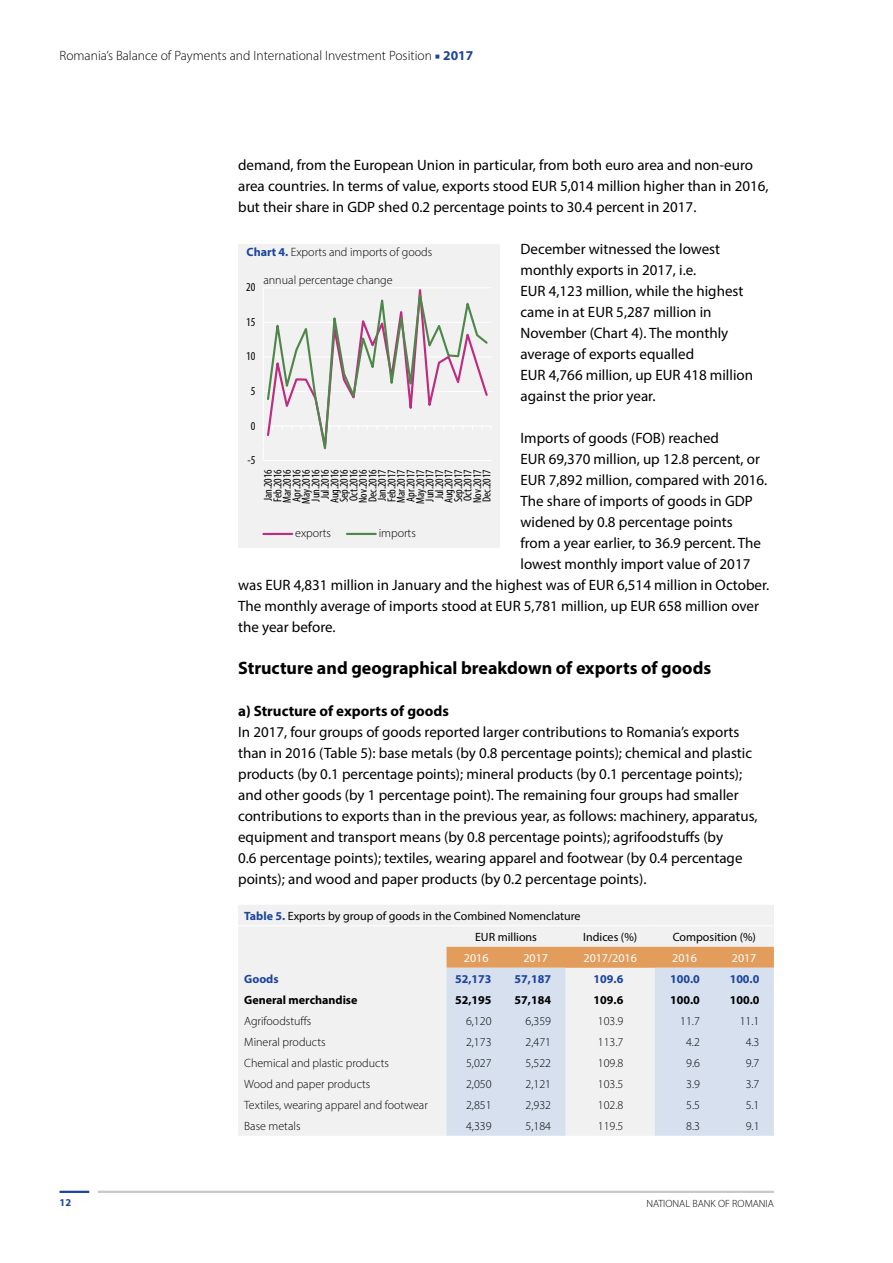
<style>
.page{position:relative;width:893px;height:1263px;background:#fff}
.page>*{position:absolute;margin:0;border:0;box-sizing:border-box;transform-origin:0 0}
.t1{font:700 18px "Myriad Pro";color:#000}
.t2{font:15px/21px "Myriad Pro";color:#000}
.t3{font:700 15px "Myriad Pro";color:#000}
.t4{font:300 13.5px "Myriad Pro";color:#000}
.t5{font:300 12px "Myriad Pro";color:#000}
.t6{font:12px/21px "Myriad Pro";color:#000}
.t7{font:700 12px "Myriad Pro";color:#000}
.t8{font:700 12px "Myriad Pro";color:#1c449c}
.t9{font:12px "Myriad Pro";color:#fff}
.t10{font:condensed 12px "Myriad Pro";color:#000}
.t11{font:condensed 11.55px/9.4px "Myriad Pro";color:#000;text-align:center}
.t12{font:300 10.5px "Myriad Pro";color:#000}
.t13{font:700 10.5px "Myriad Pro";color:#1c449c}
.s1{font-family:"Minion Pro";font-weight:700;color:#1c449c}
.s2{font-weight:700;color:#1c449c}
</style>
<div class="page">
<hr style="left:60px;top:1191px;width:29px;height:2px;background:#1c449c">
<hr style="left:98px;top:1191px;width:676px;height:2px;background:#c7c8ca">
<div style="left:238px;top:905px;width:536px;height:231px;background:#f1f1f2"></div>
<div style="left:446px;top:947px;width:328px;height:21px;background:#e29d5c"></div>
<svg style="left:446px;top:968px;width:328px;height:168px;fill:#d6e0ef"></svg>
<hr style="left:238px;top:925px;width:208px;height:1px;background:#fff">
<hr style="left:566px;top:925px;width:89px;height:1px;background:#fff">
<hr style="left:446px;top:925px;width:60px;height:1px;background:#fff">
<hr style="left:506px;top:925px;width:60px;height:1px;background:#fff">
<hr style="left:655px;top:925px;width:59px;height:1px;background:#fff">
<hr style="left:714px;top:925px;width:60px;height:1px;background:#fff">
<div style="left:238px;top:244px;width:262px;height:304px;background:#f1f1f2"></div>
<svg style="left:263px;top:288px;width:229px;height:173px"></svg>
<hr style="left:263px;top:533px;width:29px;height:2px;background:#be2b80">
<hr style="left:347px;top:533px;width:29px;height:2px;background:#4f874a">
<p class="t4" style="left:60px;top:47px;width:415px">Romania’s Balance of Payments and International Investment Position <span class="s1">■</span> <span class="s2">2017</span></p>
<p class="t2" style="left:238px;top:154px;width:532px">demand, from the European Union in particular, from both euro area and non-euro area countries. In terms of value, exports stood EUR 5,014 million higher than in 2016, but their share in GDP shed 0.2 percentage points to 30.4 percent in 2017.</p>
<p class="t2" style="left:520px;top:238px;width:234px">December witnessed the lowest monthly exports in 2017, i.e.<br>EUR 4,123 million, while the highest came in at EUR 5,287 million in<br>November (Chart 4). The monthly average of exports equalled<br>EUR 4,766 million, up EUR 418 million against the prior year.</p>
<p class="t2" style="left:520px;top:427px;width:200px">Imports of goods (FOB) reached</p>
<p class="t2" style="left:520px;top:448px;width:241px">EUR 69,370 million, up 12.8 percent, or</p>
<p class="t2" style="left:520px;top:469px;width:248px">EUR 7,892 million, compared with 2016.</p>
<p class="t2" style="left:520px;top:490px;width:234px">The share of imports of goods in GDP</p>
<p class="t2" style="left:520px;top:511px;width:214px">widened by 0.8 percentage points</p>
<p class="t2" style="left:520px;top:532px;width:242px">from a year earlier, to 36.9 percent. The</p>
<p class="t2" style="left:520px;top:553px;width:231px">lowest monthly import value of 2017</p>
<p class="t2" style="left:238px;top:574px;width:533px">was EUR 4,831 million in January and the highest was of EUR 6,514 million in October.</p>
<p class="t2" style="left:238px;top:595px;width:522px">The monthly average of imports stood at EUR 5,781 million, up EUR 658 million over</p>
<p class="t2" style="left:238px;top:616px;width:99px">the year before.</p>
<p class="t1" style="left:238px;top:656px;width:475px">Structure and geographical breakdown of exports of goods</p>
<p class="t3" style="left:238px;top:701px;width:212px">a) Structure of exports of goods</p>
<p class="t2" style="left:238px;top:721px;width:521px">In 2017, four groups of goods reported larger contributions to Romania’s exports than in 2016 (Table 5): base metals (by 0.8 percentage points); chemical and plastic products (by 0.1 percentage points); mineral products (by 0.1 percentage points); and other goods (by 1 percentage point). The remaining four groups had smaller contributions to exports than in the previous year, as follows: machinery, apparatus, equipment and transport means (by 0.8 percentage points); agrifoodstuffs (by<br>0.6 percentage points); textiles, wearing apparel and footwear (by 0.4 percentage points); and wood and paper products (by 0.2 percentage points).</p>
<p class="t6" style="left:475px;top:905px;width:107px;text-indent:-231px"><span class="s2">Table 5.</span> Exports by group of goods in the Combined Nomenclature<br>EUR millions</p>
<p class="t5" style="left:247px;top:245px;width:187px"><span class="s2">Chart 4.</span> Exports and imports of goods</p>
<p class="t5" style="left:263px;top:272px;width:131px">annual percentage change</p>
<p class="t10" style="left:246px;top:280px;width:11px">20</p>
<p class="t10" style="left:246px;top:315px;width:11px">15</p>
<p class="t10" style="left:246px;top:349px;width:11px">10</p>
<p class="t10" style="left:251px;top:384px;width:6px">5</p>
<p class="t10" style="left:251px;top:418px;width:6px">0</p>
<p class="t10" style="left:247px;top:453px;width:10px">-5</p>
<p class="t11" style="left:263px;top:504px;width:37px;rotate:-90deg">Jan.2016<br>Feb.2016<br>Mar.2016<br>Apr.2016<br>May.2016<br>Jun.2016<br>Jul.2016<br>Aug.2016<br>Sep.2016<br>Oct.2016<br>Nov.2016<br>Dec.2016<br>Jan.2017<br>Feb.2017<br>Mar.2017<br>Apr.2017<br>May.2017<br>Jun.2017<br>Jul.2017<br>Aug.2017<br>Sep.2017<br>Oct.2017<br>Nov.2017<br>Dec.2017</p>
<p class="t5" style="left:295px;top:526px;width:37px">exports</p>
<p class="t5" style="left:379px;top:526px;width:39px">imports</p>
<p class="t6" style="left:583px;top:926px;width:56px">Indices (%)</p>
<p class="t6" style="left:673px;top:926px;width:85px">Composition (%)</p>
<p class="t9" style="left:464px;top:950px;width:26px">2016</p>
<p class="t9" style="left:523px;top:950px;width:26px">2017</p>
<p class="t9" style="left:583px;top:950px;width:55px">2017/2016</p>
<p class="t9" style="left:672px;top:950px;width:26px">2016</p>
<p class="t9" style="left:732px;top:950px;width:26px">2017</p>
<p class="t8" style="left:244px;top:971px;width:36px">Goods</p>
<p class="t8" style="left:455px;top:971px;width:38px">52,173</p>
<p class="t8" style="left:515px;top:971px;width:38px">57,187</p>
<p class="t8" style="left:594px;top:971px;width:31px">109.6</p>
<p class="t8" style="left:670px;top:971px;width:31px">100.0</p>
<p class="t8" style="left:730px;top:971px;width:31px">100.0</p>
<p class="t7" style="left:244px;top:992px;width:115px">General merchandise</p>
<p class="t7" style="left:455px;top:992px;width:38px">52,195</p>
<p class="t7" style="left:515px;top:992px;width:38px">57,184</p>
<p class="t7" style="left:594px;top:992px;width:31px">109.6</p>
<p class="t7" style="left:670px;top:992px;width:31px">100.0</p>
<p class="t7" style="left:730px;top:992px;width:31px">100.0</p>
<p class="t5" style="left:244px;top:1013px;width:69px">Agrifoodstuffs</p>
<p class="t5" style="left:466px;top:1013px;width:27px">6,120</p>
<p class="t5" style="left:526px;top:1013px;width:27px">6,359</p>
<p class="t5" style="left:598px;top:1013px;width:27px">103.9</p>
<p class="t5" style="left:680px;top:1013px;width:21px">11.7</p>
<p class="t5" style="left:740px;top:1013px;width:21px">11.1</p>
<p class="t5" style="left:244px;top:1034px;width:83px">Mineral products</p>
<p class="t5" style="left:466px;top:1034px;width:27px">2,173</p>
<p class="t5" style="left:526px;top:1034px;width:27px">2,471</p>
<p class="t5" style="left:598px;top:1034px;width:27px">113.7</p>
<p class="t5" style="left:686px;top:1034px;width:15px">4.2</p>
<p class="t5" style="left:746px;top:1034px;width:15px">4.3</p>
<p class="t5" style="left:244px;top:1055px;width:146px">Chemical and plastic products</p>
<p class="t5" style="left:466px;top:1055px;width:27px">5,027</p>
<p class="t5" style="left:526px;top:1055px;width:27px">5,522</p>
<p class="t5" style="left:598px;top:1055px;width:27px">109.8</p>
<p class="t5" style="left:686px;top:1055px;width:15px">9.6</p>
<p class="t5" style="left:746px;top:1055px;width:15px">9.7</p>
<p class="t5" style="left:244px;top:1076px;width:128px">Wood and paper products</p>
<p class="t5" style="left:466px;top:1076px;width:27px">2,050</p>
<p class="t5" style="left:526px;top:1076px;width:27px">2,121</p>
<p class="t5" style="left:598px;top:1076px;width:27px">103.5</p>
<p class="t5" style="left:686px;top:1076px;width:15px">3.9</p>
<p class="t5" style="left:746px;top:1076px;width:15px">3.7</p>
<p class="t5" style="left:244px;top:1097px;width:185px">Textiles, wearing apparel and footwear</p>
<p class="t5" style="left:466px;top:1097px;width:27px">2,851</p>
<p class="t5" style="left:526px;top:1097px;width:27px">2,932</p>
<p class="t5" style="left:598px;top:1097px;width:27px">102.8</p>
<p class="t5" style="left:686px;top:1097px;width:15px">5.5</p>
<p class="t5" style="left:746px;top:1097px;width:15px">5.1</p>
<p class="t5" style="left:244px;top:1118px;width:58px">Base metals</p>
<p class="t5" style="left:466px;top:1118px;width:27px">4,339</p>
<p class="t5" style="left:526px;top:1118px;width:27px">5,184</p>
<p class="t5" style="left:598px;top:1118px;width:27px">119.5</p>
<p class="t5" style="left:686px;top:1118px;width:15px">8.3</p>
<p class="t5" style="left:746px;top:1118px;width:15px">9.1</p>
<p class="t13" style="left:60px;top:1195px;width:13px">12</p>
<p class="t12" style="left:646px;top:1197px;width:129px">NATIONAL BANK OF ROMANIA</p>
</div>
